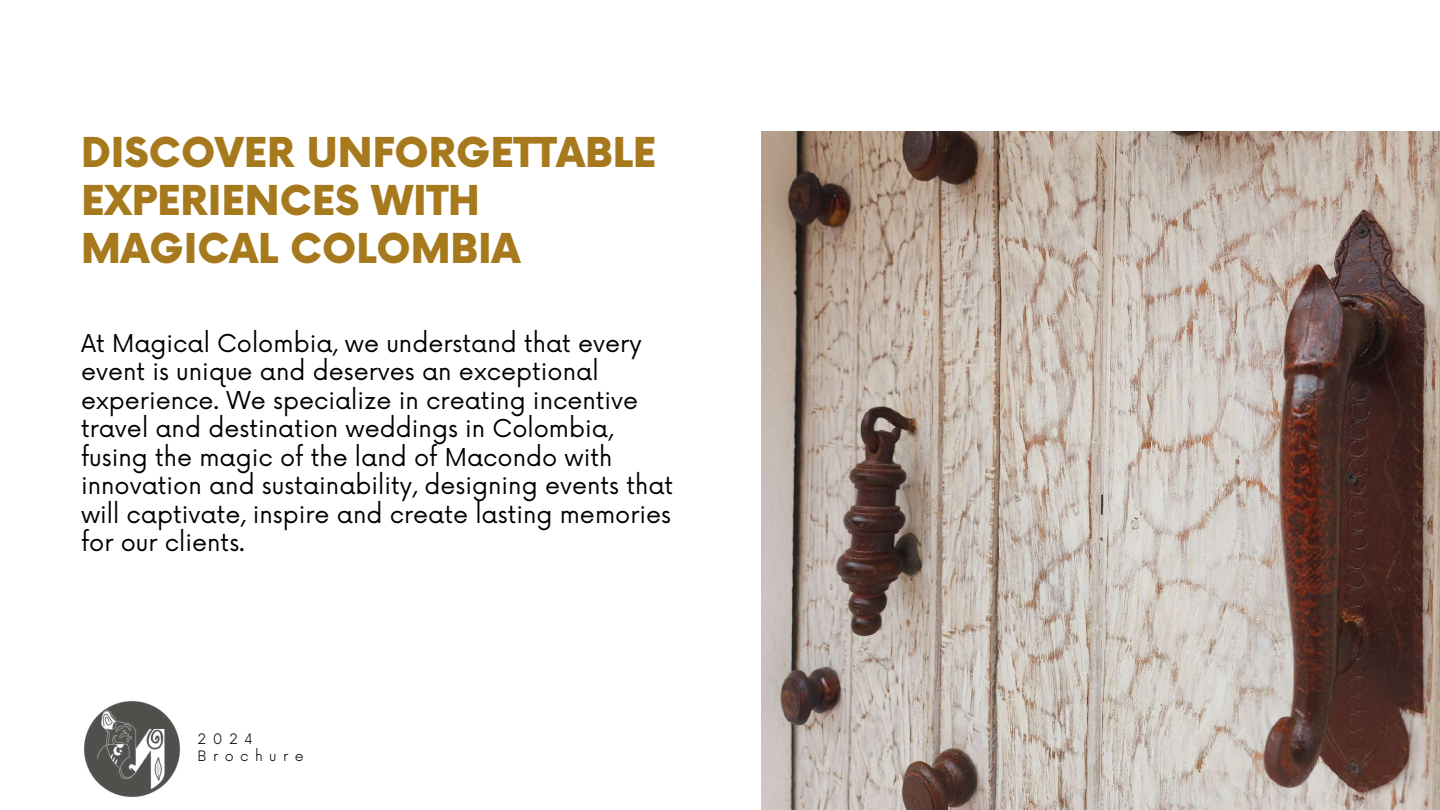
<style>
.page{position:relative;width:1440px;height:810px;background:#fff}
.page>*{position:absolute;margin:0;border:0;box-sizing:border-box;transform-origin:0 0}
.t1{font:900 40.1px/48px "Now";color:#a6791d}
.t2{font:24px/28.5px "Now";color:#000}
.t3{font:300 14px "Now";letter-spacing:.46em;color:#000}
</style>
<div class="page">
<img style="left:762px;top:132px;width:678px;height:678px">
<img style="left:84px;top:700px;width:97px;height:98px">
<h1 class="t1" style="left:81px;top:131px;width:577px">DISCOVER UNFORGETTABLE<br>EXPERIENCES WITH<br>MAGICAL COLOMBIA</h1>
<p class="t2" style="left:81px;top:330px;width:594px">At Magical Colombia, we understand that every event is unique and deserves an exceptional experience. We specialize in creating incentive travel and destination weddings in Colombia, fusing the magic of the land of Macondo with innovation and sustainability, designing events that will captivate, inspire and create lasting memories for our clients.</p>
<p class="t3" style="left:198px;top:732px;width:57px">2024</p>
<p class="t3" style="left:198px;top:748px;width:108px">Brochure</p>
</div>
